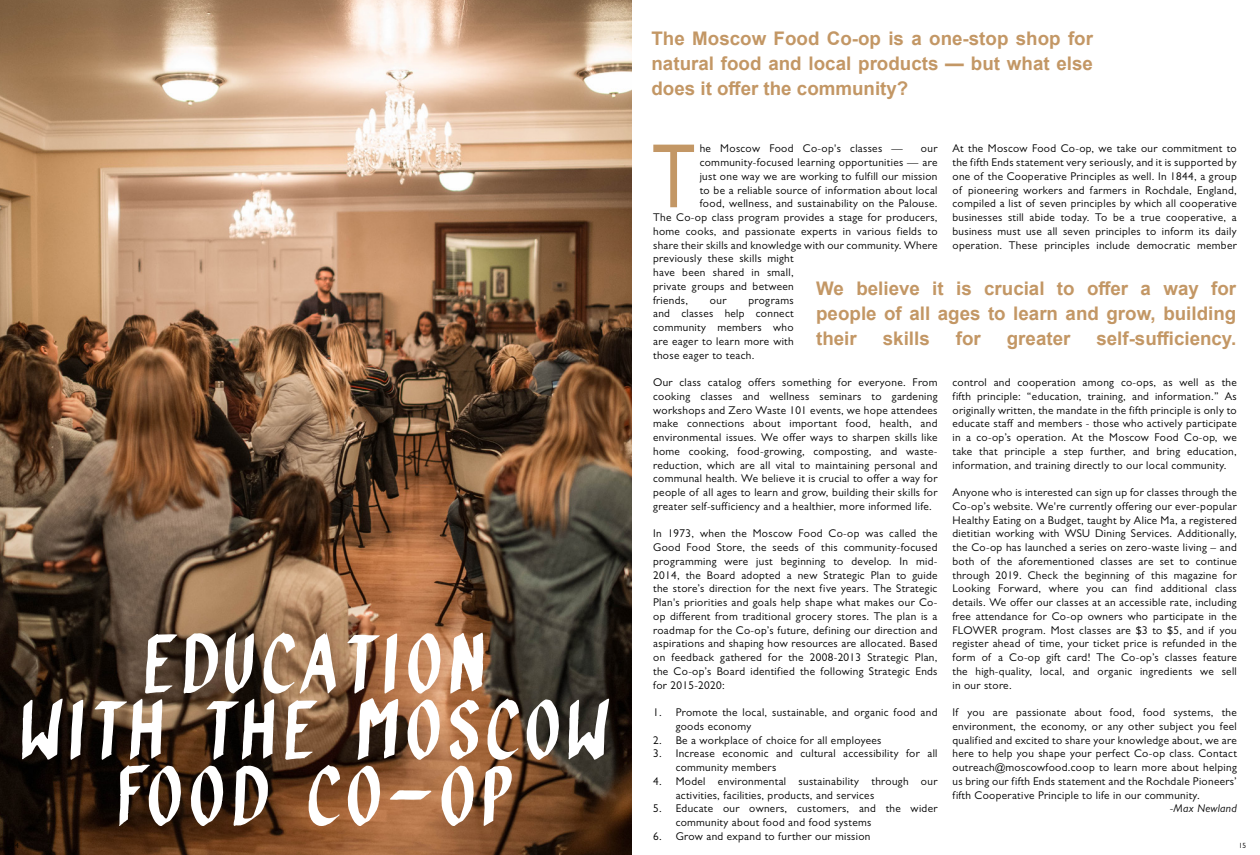
<style>
.page{position:relative;width:1260px;height:855px;background:#fff}
.page>*{position:absolute;margin:0;border:0;box-sizing:border-box;transform-origin:0 0}
.t1{font:87.5px "Arial Narrow";color:#c39765}
.t2{font:75px/66.2px "baddisplay";letter-spacing:.1em;color:#fff;text-align:center}
.t3{font:700 18.75px/25px "Arial";color:#c39765;text-align:justify}
.t4{font:11.25px/13.8px "Gill Sans MT Pro";letter-spacing:.03em;color:#000;text-align:justify}
.t5{font:italic 11.25px "Gill Sans MT Pro";letter-spacing:.03em;color:#000}
.t6{font:7.5px "Gill Sans MT Pro";color:#000}
</style>
<div class="page">
<img style="left:0;top:0;width:632px;height:855px">
<h3 class="t3" style="left:652px;top:26px;width:443px">The Moscow Food Co-op is a one-stop shop for natural food and local products — but what else does it offer the community?</h3>
<p class="t4" style="left:953px;top:142px;width:286px">At the Moscow Food Co-op, we take our commitment to the fifth Ends statement very seriously, and it is supported by one of the Cooperative Principles as well. In 1844, a group of pioneering workers and farmers in Rochdale, England, compiled a list of seven principles by which all cooperative businesses still abide today. To be a true cooperative, a business must use all seven principles to inform its daily operation. These principles include democratic member</p>
<h1 class="t1" style="left:652px;top:112px;width:45px">T</h1>
<p class="t4" style="left:700px;top:142px;width:205px">he Moscow Food Co-op's classes —</p>
<p class="t4" style="left:921px;top:142px;width:18px">our</p>
<p class="t4" style="left:700px;top:155px;width:239px">community-focused learning opportunities — are</p>
<p class="t4" style="left:700px;top:169px;width:239px">just one way we are working to fulfill our mission</p>
<p class="t4" style="left:700px;top:183px;width:239px">to be a reliable source of information about local</p>
<p class="t4" style="left:700px;top:197px;width:239px">food, wellness, and sustainability on the Palouse.</p>
<p class="t4" style="left:653px;top:210px;width:286px">The Co-op class program provides a stage for producers,</p>
<p class="t4" style="left:653px;top:224px;width:286px">home cooks, and passionate experts in various fields to</p>
<p class="t4" style="left:653px;top:238px;width:286px">share their skills and knowledge with our community. Where</p>
<p class="t4" style="left:653px;top:252px;width:142px">previously these skills might</p>
<p class="t4" style="left:653px;top:265px;width:142px">have been shared in small,</p>
<p class="t4" style="left:653px;top:279px;width:142px">private groups and between</p>
<p class="t4" style="left:653px;top:293px;width:36px">friends,</p>
<p class="t4" style="left:710px;top:293px;width:18px">our</p>
<h3 class="t3" style="left:816px;top:276px;width:422px">We believe it is crucial to offer a way for people of all ages to learn and grow, building their</h3>
<p class="t4" style="left:653px;top:293px;width:142px;text-indent:95px">programs and classes help connect community members who are eager to learn more with those eager to teach.</p>
<p class="t4" style="left:653px;top:375px;width:286px">Our class catalog offers something for everyone. From cooking classes and wellness seminars to gardening workshops and Zero Waste 101 events, we hope attendees make connections about important food, health, and environmental issues. We offer ways to sharpen skills like home cooking, food-growing, composting, and waste&shy;reduction, which are all vital to maintaining personal and communal health. We believe it is crucial to offer a way for people of all ages to learn and grow, building their skills for greater self-sufficiency and a healthier, more informed life.</p>
<p class="t4" style="left:653px;top:527px;width:286px">In 1973, when the Moscow Food Co-op was called the Good Food Store, the seeds of this community-focused programming were just beginning to develop. In mid-2014, the Board adopted a new Strategic Plan to guide the store’s direction for the next five years. The Strategic Plan's priorities and goals help shape what makes our Co&shy;op different from traditional grocery stores. The plan is a roadmap for the Co-op’s future, defining our direction and aspirations and shaping how resources are allocated. Based on feedback gathered for the 2008-2013 Strategic Plan, the Co-op’s Board identified the following Strategic Ends for 2015-2020:</p>
<p class="t4" style="left:676px;top:705px;width:263px;text-indent:-22px">1. Promote the local, sustainable, and organic food and goods economy</p>
<p class="t4" style="left:653px;top:733px;width:230px">2. Be a workplace of choice for all employees</p>
<p class="t4" style="left:676px;top:747px;width:263px;text-indent:-22px">3. Increase economic and cultural accessibility for all community members</p>
<p class="t4" style="left:676px;top:774px;width:263px;text-indent:-22px">4. Model environmental sustainability through our activities, facilities, products, and services</p>
<p class="t4" style="left:676px;top:802px;width:263px;text-indent:-22px">5. Educate our owners, customers, and the wider community about food and food systems</p>
<p class="t4" style="left:653px;top:829px;width:219px">6. Grow and expand to further our mission</p>
<h3 class="t3" style="left:883px;top:326px;width:48px">skills</h3>
<h3 class="t3" style="left:956px;top:326px;width:26px">for</h3>
<h3 class="t3" style="left:1007px;top:326px;width:65px">greater</h3>
<h3 class="t3" style="left:1096px;top:326px;width:141px">self-sufficiency.</h3>
<p class="t4" style="left:953px;top:375px;width:286px">control and cooperation among co-ops, as well as the fifth principle: “education, training, and information.” As originally written, the mandate in the fifth principle is only to educate staff and members - those who actively participate in a co-op’s operation. At the Moscow Food Co-op, we take that principle a step further, and bring education, information, and training directly to our local community.</p>
<p class="t4" style="left:953px;top:485px;width:286px">Anyone who is interested can sign up for classes through the Co-op’s website. We're currently offering our ever-popular Healthy Eating on a Budget, taught by Alice Ma, a registered dietitian working with WSU Dining Services. Additionally, the Co-op has launched a series on zero-waste living – and both of the aforementioned classes are set to continue through 2019. Check the beginning of this magazine for Looking Forward, where you can find additional class details. We offer our classes at an accessible rate, including free attendance for Co-op owners who participate in the FLOWER program. Most classes are $3 to $5, and if you register ahead of time, your ticket price is refunded in the form of a Co-op gift card! The Co-op’s classes feature the high-quality, local, and organic ingredients we sell in our store.</p>
<p class="t4" style="left:953px;top:705px;width:286px">If you are passionate about food, food systems, the environment, the economy, or any other subject you feel qualified and excited to share your knowledge about, we are here to help you shape your perfect Co-op class. Contact outreach@moscowfood.coop to learn more about helping us bring our fifth Ends statement and the Rochdale Pioneers’ fifth Cooperative Principle to life in our community.</p>
<p class="t5" style="left:1170px;top:802px;width:68px">-Max Newland</p>
<h2 class="t2" style="left:22px;top:625px;width:587px">EDUCATION<br>WITH THE MOSCOW<br>FOOD CO-OP</h2>
<p class="t6" style="left:11px;top:841px;width:9px">14</p>
<p class="t6" style="left:1239px;top:841px;width:9px">15</p>
</div>
